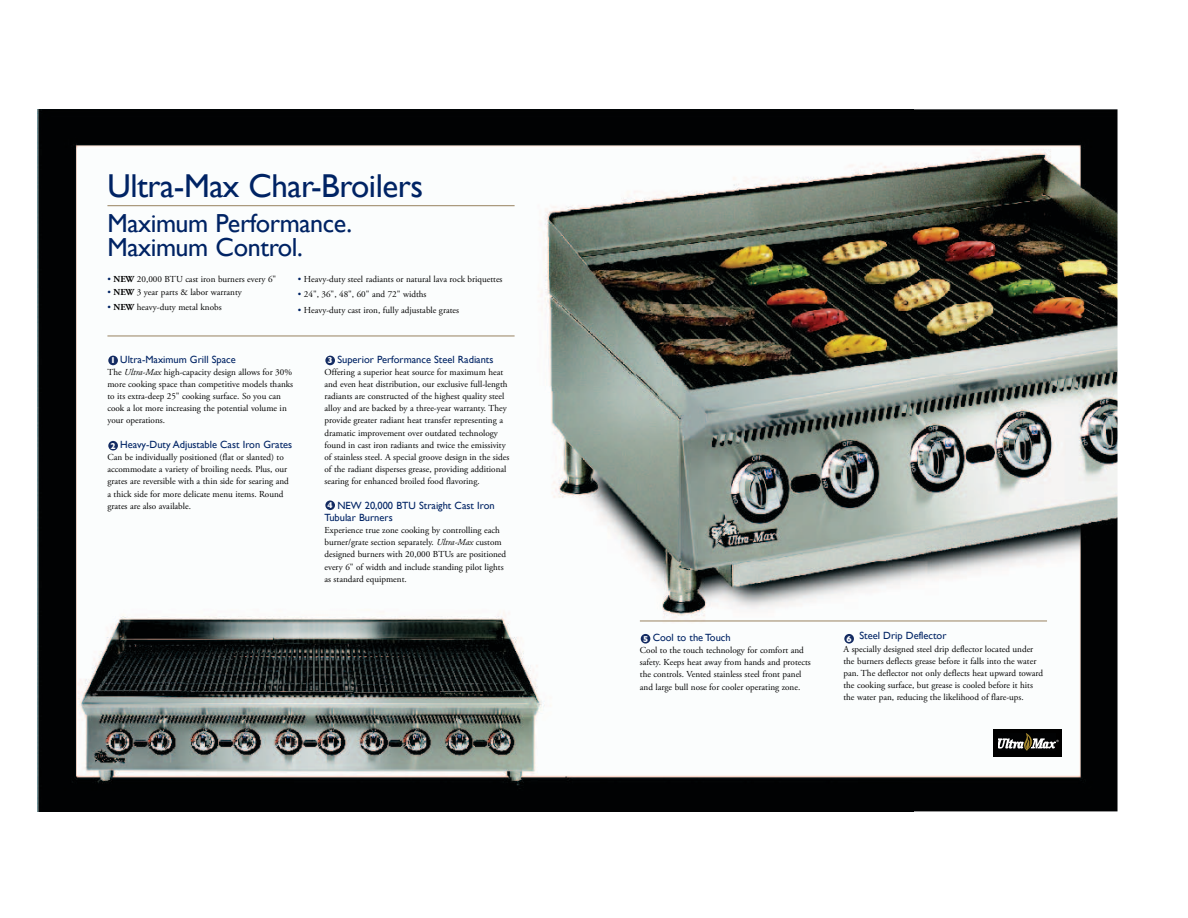
<style>
.page{position:relative;width:1188px;height:918px;background:#fff}
.page>*{position:absolute;margin:0;border:0;box-sizing:border-box;transform-origin:0 0}
.t1{font:33px "Gill Sans";letter-spacing:-.015em;color:#002364}
.t2{font:26.1px/23.5px "Gill Sans";letter-spacing:-.015em;color:#002364}
.t3{font:10.5px/12.1px "Gill Sans";color:#002364}
.t4{font:9.15px/12.1px "Adobe Garamond Pro";color:#000}
.t5{font:700 8.7px "Gill Sans";color:#fff}
.t6{font:3.15px "Gill Sans";color:#fff}
.s1{color:#002364}
.s2{font-weight:700}
.s3{font-style:italic}
</style>
<div class="page">
<img style="left:38px;top:109px;width:873px;height:702px">
<img style="left:911px;top:109px;width:207px;height:702px">
<hr style="left:107px;top:205px;width:408px;height:1px;background:#98825f">
<hr style="left:107px;top:336px;width:408px;height:1px;background:#98825f">
<div style="left:108px;top:441px;width:10px;height:10px;background:#132b62;border-radius:50%"></div>
<div style="left:108px;top:356px;width:10px;height:9px;background:#132b62;border-radius:50%"></div>
<div style="left:325px;top:500px;width:10px;height:10px;background:#132b62;border-radius:50%"></div>
<div style="left:325px;top:356px;width:10px;height:9px;background:#132b62;border-radius:50%"></div>
<div style="left:993px;top:729px;width:69px;height:28px;background:#000"></div>
<img style="left:998px;top:733px;width:58px;height:17px">
<div style="left:844px;top:634px;width:10px;height:10px;background:#132b62;border-radius:50%"></div>
<div style="left:641px;top:634px;width:9px;height:10px;background:#132b62;border-radius:50%"></div>
<hr style="left:640px;top:621px;width:407px;height:1px;background:#98825f">
<h1 class="t1" style="left:107px;top:166px;width:317px">Ultra-Max Char-Broilers</h1>
<h2 class="t2" style="left:107px;top:212px;width:246px">Maximum Performance.<br>Maximum Control.</h2>
<p class="t4" style="left:107px;top:274px;width:170px"><span class="s1">•</span> <span class="s2">NEW</span> 20,000 BTU cast iron burners every 6"</p>
<p class="t4" style="left:107px;top:287px;width:136px"><span class="s1">•</span> <span class="s2">NEW</span> 3 year parts &amp; labor warranty</p>
<p class="t4" style="left:107px;top:302px;width:116px"><span class="s1">•</span> <span class="s2">NEW</span> heavy-duty metal knobs</p>
<p class="t4" style="left:298px;top:274px;width:206px"><span class="s1">•</span> Heavy-duty steel radiants or natural lava rock briquettes</p>
<p class="t4" style="left:298px;top:289px;width:130px"><span class="s1">•</span> 24", 36", 48", 60" and 72" widths</p>
<p class="t4" style="left:298px;top:305px;width:163px"><span class="s1">•</span> Heavy-duty cast iron, fully adjustable grates</p>
<p class="t3" style="left:120px;top:353px;width:117px">Ultra-Maximum Grill Space</p>
<p class="t4" style="left:107px;top:367px;width:187px">The <span class="s3">Ultra-Max</span> high-capacity design allows for 30% more cooking space than competitive models thanks to its extra-deep 25" cooking surface. So you can cook a lot more increasing the potential volume in your operations.</p>
<p class="t3" style="left:120px;top:438px;width:173px">Heavy-Duty Adjustable Cast Iron Grates</p>
<p class="t4" style="left:107px;top:452px;width:183px">Can be individually positioned (flat or slanted) to accommodate a variety of broiling needs. Plus, our grates are reversible with a thin side for searing and a thick side for more delicate menu items. Round grates are also available.</p>
<p class="t5" style="left:111px;top:355px;width:7px">1</p>
<p class="t5" style="left:111px;top:441px;width:7px">2</p>
<p class="t3" style="left:337px;top:353px;width:158px">Superior Performance Steel Radiants</p>
<p class="t4" style="left:325px;top:367px;width:186px">Offering a superior heat source for maximum heat and even heat distribution, our exclusive full-length radiants are constructed of the highest quality steel alloy and are backed by a three-year warranty. They provide greater radiant heat transfer representing a dramatic improvement over outdated technology found in cast iron radiants and twice the emissivity of stainless steel. A special groove design in the sides of the radiant disperses grease, providing additional searing for enhanced broiled food flavoring.</p>
<p class="t3" style="left:325px;top:499px;width:172px;text-indent:13px">NEW 20,000 BTU Straight Cast Iron<br>Tubular Burners</p>
<p class="t4" style="left:325px;top:525px;width:183px">Experience true zone cooking by controlling each burner/grate section separately. <span class="s3">Ultra-Max</span> custom designed burners with 20,000 BTUs are positioned every 6" of width and include standing pilot lights as standard equipment.</p>
<p class="t5" style="left:328px;top:355px;width:7px">3</p>
<p class="t5" style="left:328px;top:500px;width:7px">4</p>
<p class="t3" style="left:859px;top:630px;width:89px">Steel Drip Deflector</p>
<p class="t4" style="left:843px;top:643px;width:201px">A specially designed steel drip deflector located under the burners deflects grease before it falls into the water pan. The deflector not only deflects heat upward toward the cooking surface, but grease is cooled before it hits the water pan, reducing the likelihood of flare-ups.</p>
<p class="t3" style="left:653px;top:631px;width:79px">Cool to the Touch</p>
<p class="t4" style="left:640px;top:645px;width:173px">Cool to the touch technology for comfort and safety. Keeps heat away from hands and protects the controls. Vented stainless steel front panel and large bull nose for cooler operating zone.</p>
<p class="t5" style="left:643px;top:634px;width:7px">5</p>
<p class="t5" style="left:847px;top:634px;width:7px">6</p>
<p class="t6" style="left:1056px;top:739px;width:4px">®</p>
</div>
